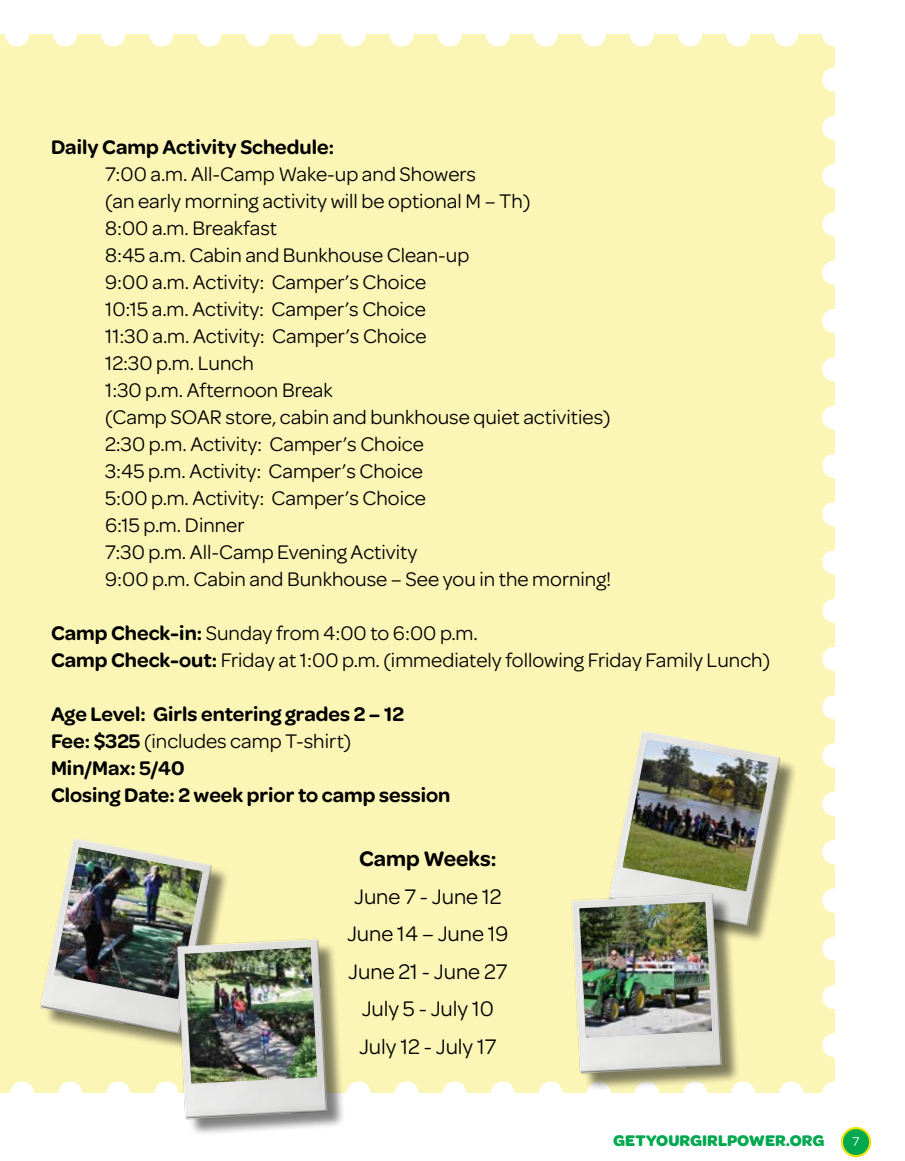
<style>
.page{position:relative;width:905px;height:1161px;background:#fff}
.page>*{position:absolute;margin:0;border:0;box-sizing:border-box;transform-origin:0 0}
.t1{font:22.5px/37.5px "Omnes Girl Scouts";color:#000;text-align:center}
.t2{font:600 22.5px "Omnes Girl Scouts";color:#000}
.t3{font:21px/27px "Omnes Girl Scouts";color:#000}
.t4{font:600 21px/27px "Omnes Girl Scouts";color:#000}
.t5{font:700 16.5px "Omnes Girl Scouts";color:#00a94f}
.t6{font:13.5px "Omnes Girl Scouts";color:#fff}
.s1{font-weight:600}
.s2{font-weight:400}
</style>
<div class="page">
<div style="left:842px;top:1128px;width:28px;height:28px;background:#00a94f;border-radius:50%"></div>
<div style="left:840px;top:1127px;width:31px;height:30px;border:2px solid #ebe106;border-radius:50%"></div>
<div style="left:0;top:34px;width:834px;height:1060px;background:#fcf6b6"></div>
<svg style="left:822px;top:59px;width:13px;height:986px"></svg>
<svg style="left:0;top:1082px;width:810px;height:12px"></svg>
<svg style="left:5px;top:34px;width:781px;height:12px"></svg>
<div style="left:44px;top:842px;width:186px;height:210px;background:#000;opacity:.5"></div>
<img style="left:40px;top:838px;width:176px;height:200px">
<img style="left:54px;top:847px;width:149px;height:152px">
<div style="left:612px;top:734px;width:186px;height:210px;background:#000;opacity:.5"></div>
<img style="left:610px;top:730px;width:174px;height:200px">
<img style="left:622px;top:740px;width:149px;height:151px">
<div style="left:575px;top:896px;width:165px;height:195px;background:#000;opacity:.5"></div>
<img style="left:572px;top:891px;width:153px;height:185px">
<img style="left:579px;top:902px;width:133px;height:136px">
<div style="left:180px;top:942px;width:166px;height:195px;background:#000;opacity:.5"></div>
<img style="left:176px;top:937px;width:155px;height:184px">
<img style="left:185px;top:947px;width:132px;height:137px">
<p class="t4" style="left:51px;top:132px;width:284px">Daily Camp Activity Schedule:</p>
<p class="t3" style="left:105px;top:159px;width:508px">7:00 a.m. All-Camp Wake-up and Showers<br>(an early morning activity will be optional M – Th)<br>8:00 a.m. Breakfast<br>8:45 a.m. Cabin and Bunkhouse Clean-up<br>9:00 a.m. Activity: Camper’s Choice<br>10:15 a.m. Activity: Camper’s Choice<br>11:30 a.m. Activity: Camper’s Choice<br>12:30 p.m. Lunch<br>1:30 p.m. Afternoon Break<br>(Camp SOAR store, cabin and bunkhouse quiet activities)<br>2:30 p.m. Activity: Camper’s Choice<br>3:45 p.m. Activity: Camper’s Choice<br>5:00 p.m. Activity: Camper’s Choice<br>6:15 p.m. Dinner<br>7:30 p.m. All-Camp Evening Activity<br>9:00 p.m. Cabin and Bunkhouse – See you in the morning!</p>
<p class="t3" style="left:51px;top:618px;width:720px"><span class="s1">Camp Check-in:</span> Sunday from 4:00 to 6:00 p.m.<br><span class="s1">Camp Check-out:</span> Friday at 1:00 p.m. (immediately following Friday Family Lunch)</p>
<p class="t4" style="left:51px;top:699px;width:401px">Age Level: Girls entering grades 2 – 12<br>Fee: $325 <span class="s2">(includes camp T-shirt)<br></span>Min/Max: 5/40<br>Closing Date: 2 week prior to camp session</p>
<p class="t2" style="left:359px;top:843px;width:139px">Camp Weeks:</p>
<p class="t1" style="left:347px;top:876px;width:163px">June 7 - June 12<br>June 14 – June 19<br>June 21 - June 27<br>July 5 - July 10<br>July 12 - July 17</p>
<p class="t5" style="left:613px;top:1129px;width:213px">GETYOURGIRLPOWER.ORG</p>
<p class="t6" style="left:852px;top:1133px;width:8px">7</p>
</div>
